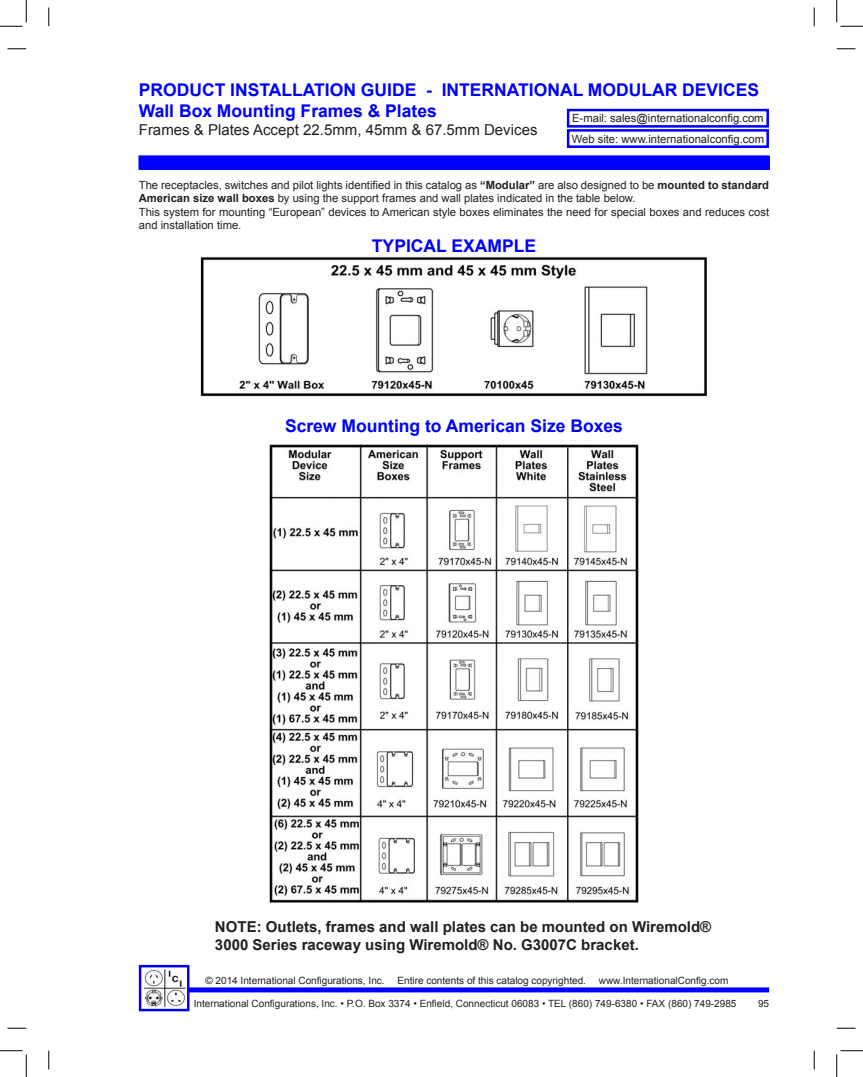
<style>
.page{position:relative;width:863px;height:1077px;background:#fff}
.page>*{position:absolute;margin:0;border:0;box-sizing:border-box;transform-origin:0 0}
.t1{font:700 17.5px/21px "Arial";color:#00f}
.t2{font:700 15px/18px "Arial";color:#231f20}
.t3{font:15px "Arial";color:#231f20}
.t4{font:11.25px/13.5px "Arial";color:#231f20}
.t5{font:10px "Arial";color:#231f20}
.s1{font-weight:700}
</style>
<div class="page">
<div style="left:139px;top:156px;width:630px;height:13px;background:#00f"></div>
<img style="left:269px;top:440px;width:370px;height:463px">
<img style="left:200px;top:256px;width:507px;height:141px">
<div style="left:139px;top:964px;width:50px;height:47px;border:2px solid #00f"></div>
<img style="left:144px;top:969px;width:42px;height:38px">
<div style="left:188px;top:987px;width:581px;height:5px;background:#00f"></div>
<div style="left:567px;top:109px;width:202px;height:19px;border:2px solid #00f"></div>
<div style="left:567px;top:129px;width:202px;height:19px;border:2px solid #00f"></div>
<svg style="left:8px;top:48px;width:18px;height:2px"></svg>
<svg style="left:836px;top:48px;width:19px;height:2px"></svg>
<svg style="left:8px;top:1027px;width:18px;height:1px"></svg>
<svg style="left:836px;top:1027px;width:19px;height:1px"></svg>
<svg style="left:48px;top:8px;width:2px;height:18px"></svg>
<svg style="left:48px;top:1050px;width:2px;height:19px"></svg>
<svg style="left:813px;top:8px;width:2px;height:18px"></svg>
<svg style="left:813px;top:1050px;width:2px;height:19px"></svg>
<svg style="left:0;top:0;width:27px;height:27px"></svg>
<svg style="left:0;top:1050px;width:27px;height:26px"></svg>
<svg style="left:836px;top:0;width:26px;height:27px"></svg>
<svg style="left:836px;top:1050px;width:26px;height:26px"></svg>
<h1 class="t1" style="left:139px;top:80px;width:621px">PRODUCT INSTALLATION GUIDE - INTERNATIONAL MODULAR DEvICES<br>Wall Box Mounting Frames &amp; Plates</h1>
<h2 class="t3" style="left:139px;top:120px;width:400px">Frames &amp; Plates Accept 22.5mm, 45mm &amp; 67.5mm Devices</h2>
<p class="t4" style="left:571px;top:108px;width:194px;line-height:20.4px">E-mail: sales@internationalconfig.com<br>Web site: www.internationalconfig.com</p>
<p class="t4" style="left:139px;top:178px;width:632px">The receptacles, switches and pilot lights identified in this catalog as <span class="s1">“Modular”</span> are also designed to be <span class="s1">mounted to standard American size wall boxes</span> by using the support frames and wall plates indicated in the table below.<br>This system for mounting “European” devices to American style boxes eliminates the need for special boxes and reduces cost and installation time.</p>
<h1 class="t1" style="left:372px;top:235px;width:166px">TYPICAL EXAMPLE</h1>
<h1 class="t1" style="left:285px;top:416px;width:339px">Screw Mounting to American Size Boxes</h1>
<h2 class="t2" style="left:215px;top:917px;width:498px">NOTE: Outlets, frames and wall plates can be mounted on Wiremold®<br>3000 Series raceway using Wiremold® No. G3007C bracket.</h2>
<p class="t5" style="left:205px;top:974px;width:181px">© 2014 International Configurations, Inc.</p>
<p class="t5" style="left:397px;top:974px;width:190px">Entire contents of this catalog copyrighted.</p>
<p class="t5" style="left:598px;top:974px;width:131px">www.InternationalConfig.com</p>
<p class="t5" style="left:194px;top:996px;width:544px">International Configurations, Inc. • P.O. Box 3374 • Enfield, Connecticut 06083 • TEL (860) 749-6380 • FAX (860) 749-2985</p>
<p class="t5" style="left:758px;top:996px;width:13px">95</p>
</div>
